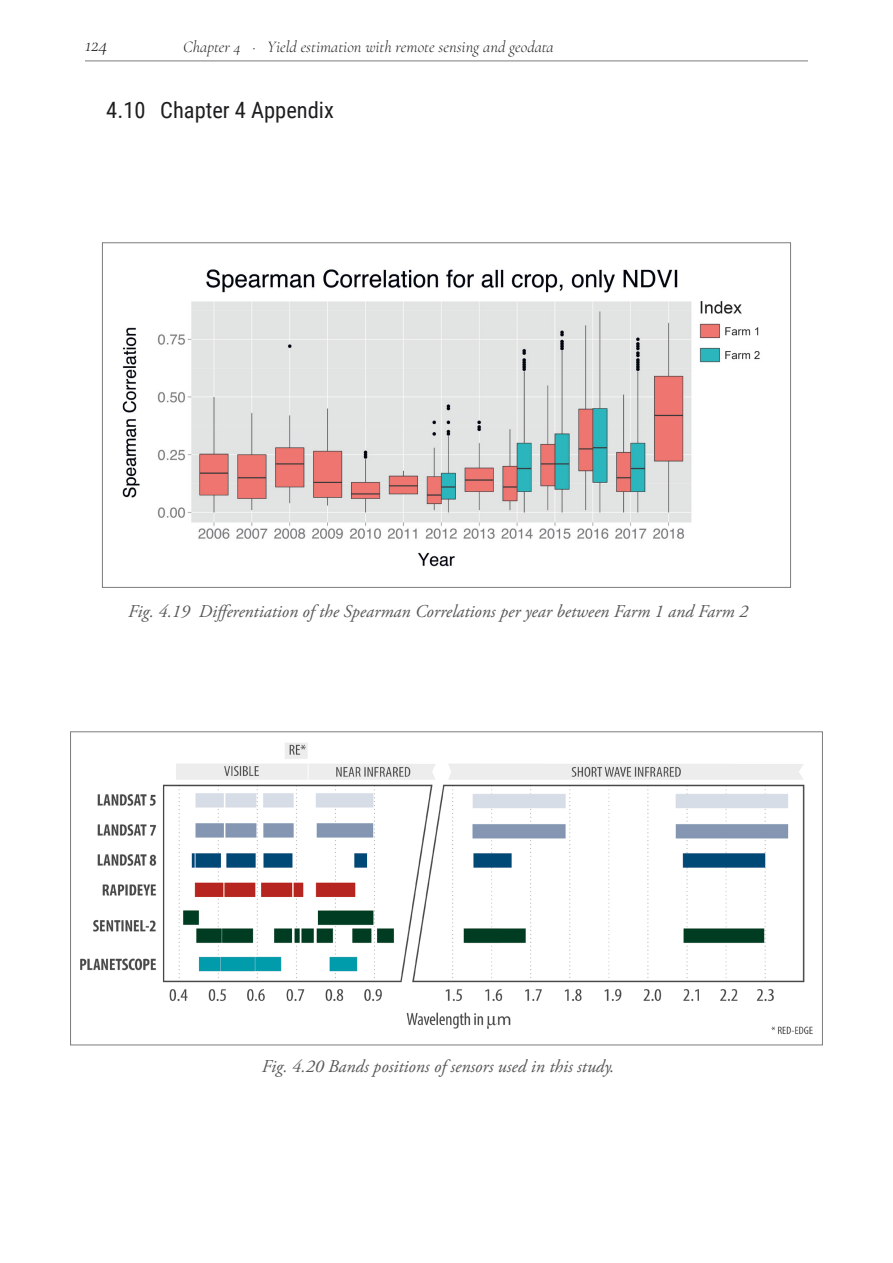
<style>
.page{position:relative;width:893px;height:1263px;background:#fff}
.page>*{position:absolute;margin:0;border:0;box-sizing:border-box;transform-origin:0 0}
.t1{font:22.5px "Roboto Condensed";color:#1d1e1f}
.t2{font:italic 300 21px "Cormorant Garamond";color:#1d1e1f}
.t3{font:italic 18px "Adobe Garamond Pro";color:#575758}
.t4{font:16.5px "Cormorant Garamond Light Italic 3";color:#1d1e1f}
</style>
<div class="page">
<hr style="left:85px;top:61px;width:723px;height:1px;background:#7c7c7d">
<img style="left:122px;top:269px;width:638px;height:298px">
<img style="left:80px;top:743px;width:733px;height:292px">
<p class="t2" style="left:85px;top:32px;width:24px">124</p>
<p class="t4" style="left:183px;top:38px;width:372px">Chapter 4 ∙ Yield estimation with remote sensing and geodata</p>
<p class="t1" style="left:106px;top:94px;width:229px">4.10 Chapter 4 Appendix</p>
<p class="t3" style="left:128px;top:600px;width:621px">Fig. 4.19 Differentiation of the Spearman Correlations per year between Farm 1 and Farm 2</p>
<p class="t3" style="left:262px;top:1055px;width:354px">Fig. 4.20 Bands positions of sensors used in this study.</p>
</div>
